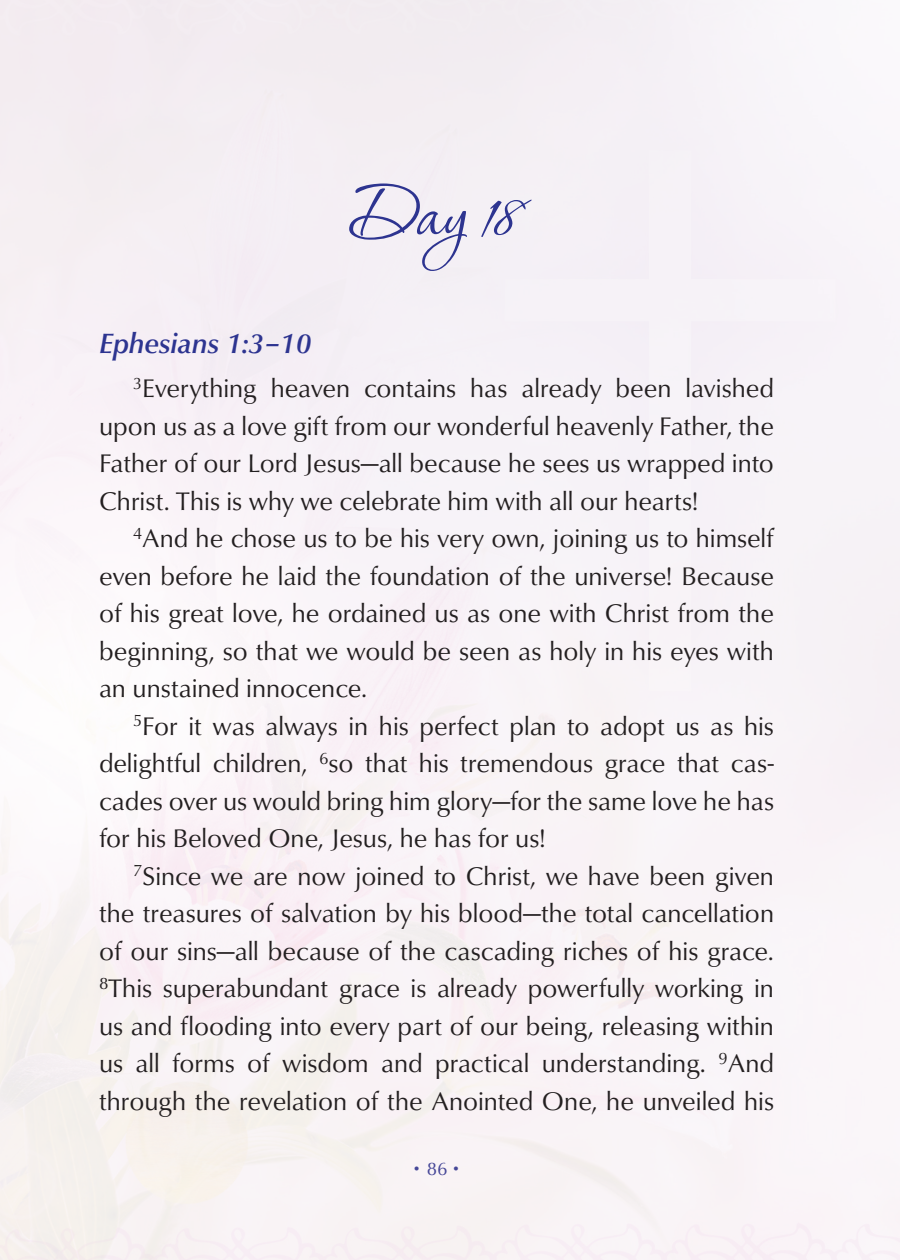
<style>
.page{position:relative;width:900px;height:1260px;background:#fff}
.page>*{position:absolute;margin:0;border:0;box-sizing:border-box;transform-origin:0 0}
.t1{font:90px "Corinthia Professional";color:#2d3490}
.t2{font:28.75px "Classico URW Med Ita";color:#2d3490}
.t3{font:26.25px/37.5px "Classico URW";color:#231f20;text-align:justify}
.t4{font:18.75px "Classico URW";color:#2d3490}
</style>
<div class="page">
<h1 class="t1" style="left:349px;top:167px;width:176px">Day 18</h1>
<p class="t2" style="left:99px;top:325px;width:214px">Ephesians 1:3–10</p>
<p class="t3" style="left:99px;top:370px;width:676px;text-indent:34px"><sup>3</sup>Everything heaven contains has already been lavished upon us as a love gift from our wonderful heavenly Father, the Father of our Lord Jesus—all because he sees us wrapped into Christ. This is why we celebrate him with all our hearts!</p>
<p class="t3" style="left:99px;top:520px;width:677px;text-indent:34px"><sup>4</sup>And he chose us to be his very own, joining us to himself even before he laid the foundation of the universe! Because of his great love, he ordained us as one with Christ from the beginning, so that we would be seen as holy in his eyes with an unstained innocence.</p>
<p class="t3" style="left:99px;top:708px;width:677px;text-indent:34px"><sup>5</sup>For it was always in his perfect plan to adopt us as his delightful children, <sup>6</sup>so that his tremendous grace that cas&shy;cades over us would bring him glory—for the same love he has for his Beloved One, Jesus, he has for us!</p>
<p class="t3" style="left:99px;top:858px;width:677px;text-indent:34px"><sup>7</sup>Since we are now joined to Christ, we have been given the treasures of salvation by his blood—the total cancellation of our sins—all because of the cascading riches of his grace.<br><sup>8</sup>This superabundant grace is already powerfully working in us and flooding into every part of our being, releasing within us all forms of wisdom and practical understanding. <sup>9</sup>And through the revelation of the Anointed One, he unveiled his</p>
<p class="t4" style="left:414px;top:1157px;width:47px">• 86 •</p>
</div>
